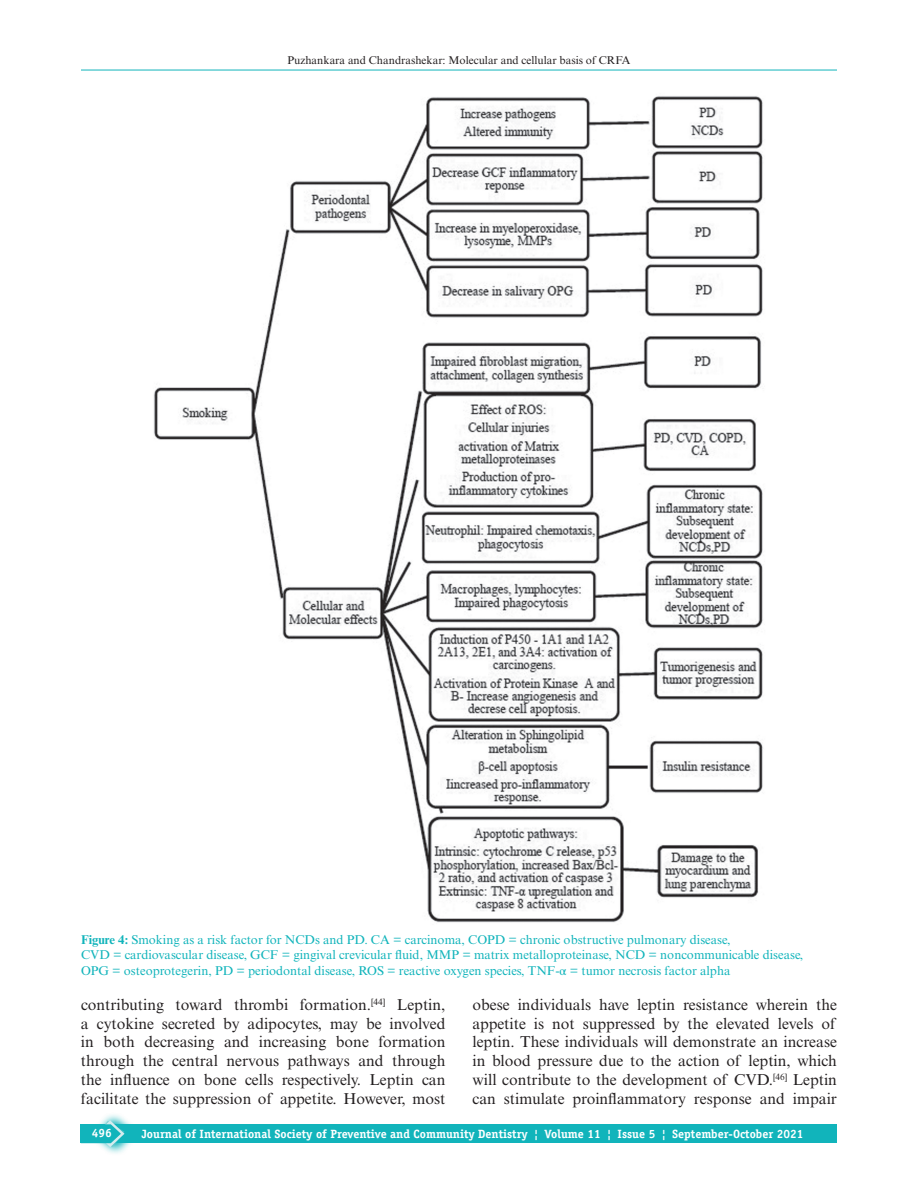
<style>
.page{position:relative;width:918px;height:1188px;background:#fff}
.page>*{position:absolute;margin:0;border:0;box-sizing:border-box;transform-origin:0 0}
.t1{font:15.75px/18.8px "Times New Roman MT Std";color:#231f20;text-align:justify}
.t2{font:12.75px/15.8px "Times New Roman MT Std";color:#11b4bb}
.t3{font:700 12px "Officina Serif Std";color:#fff}
.t4{font:11.25px "Times New Roman MT Std";color:#231f20}
.s1{font-weight:700}
.s2{font-family:"STIX General"}
</style>
<div class="page">
<div style="left:81px;top:1124px;width:756px;height:19px;background:#11b4bb"></div>
<svg style="left:102px;top:1114px;width:29px;height:40px"></svg>
<svg style="left:81px;top:1120px;width:44px;height:27px"></svg>
<hr style="left:81px;top:70px;width:756px;height:1px;background:#11b4bb">
<img style="left:153px;top:96px;width:610px;height:827px">
<p class="t4" style="left:288px;top:54px;width:344px">Puzhankara and Chandrashekar: Molecular and cellular basis of CRFA</p>
<p class="t2" style="left:81px;top:931px;width:724px"><span class="s1">Figure 4:</span> Smoking as a risk factor for NCDs and PD. CA = carcinoma, COPD = chronic obstructive pulmonary disease,<br>CVD = cardiovascular disease, GCF = gingival crevicular fluid, MMP = matrix metalloproteinase, NCD = noncommunicable disease,<br>OPG = osteoprotegerin, PD = periodontal disease, ROS = reactive oxygen species, TNF-<span class="s2">α</span> = tumor necrosis factor alpha</p>
<p class="t1" style="left:81px;top:995px;width:366px">contributing toward thrombi formation.<sup>[44]</sup> Leptin, a cytokine secreted by adipocytes, may be involved in both decreasing and increasing bone formation through the central nervous pathways and through the influence on bone cells respectively. Leptin can facilitate the suppression of appetite. However, most</p>
<p class="t1" style="left:472px;top:995px;width:366px">obese individuals have leptin resistance wherein the appetite is not suppressed by the elevated levels of leptin. These individuals will demonstrate an increase in blood pressure due to the action of leptin, which will contribute to the development of CVD.<sup>[46]</sup> Leptin can stimulate proinflammatory response and impair</p>
<p class="t3" style="left:92px;top:1126px;width:22px">496</p>
<p class="t3" style="left:142px;top:1126px;width:663px">Journal of International Society of Preventive and Community Dentistry ¦ Volume 11 ¦ Issue 5 ¦ September-October 2021</p>
</div>
